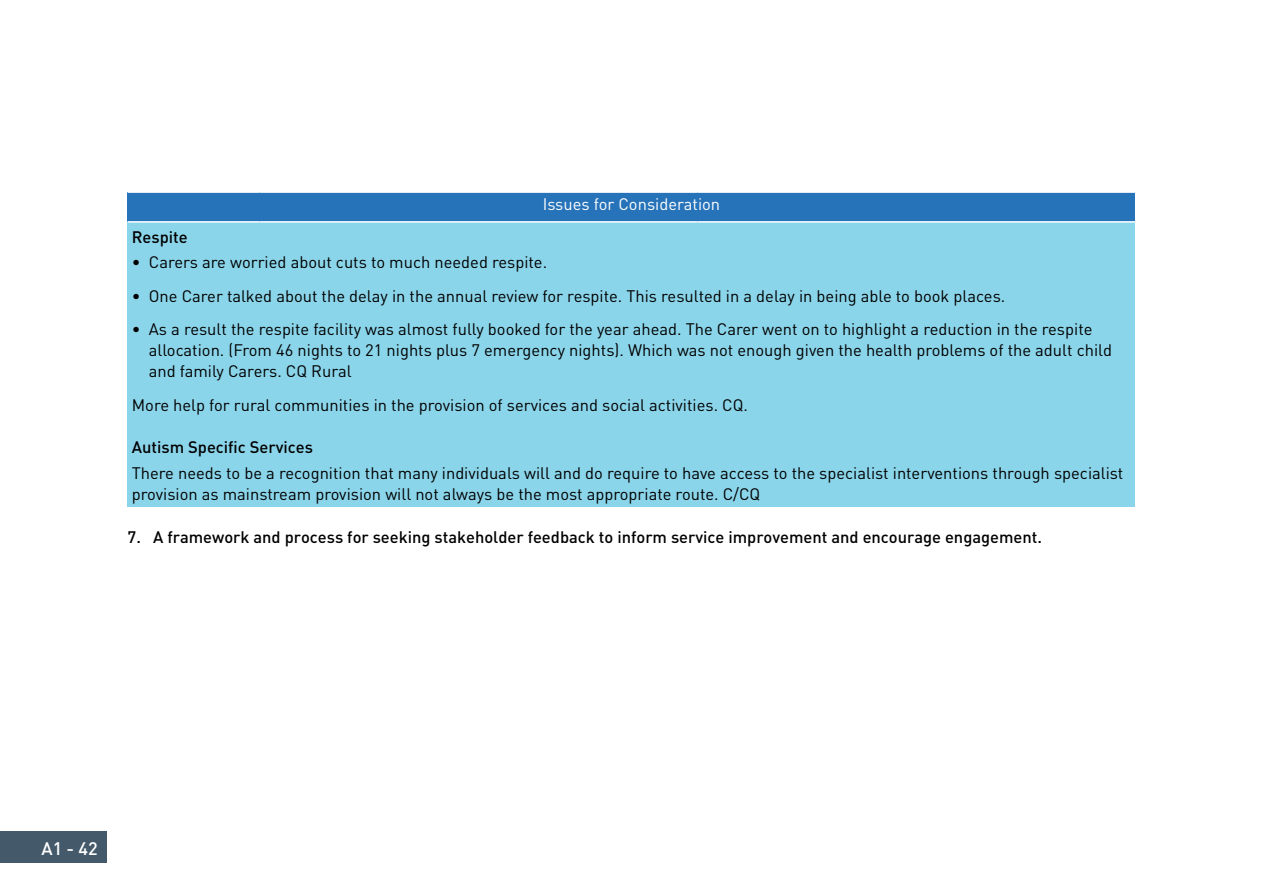
<style>
.page{position:relative;width:1263px;height:893px;background:#fff}
.page>*{position:absolute;margin:0;border:0;box-sizing:border-box;transform-origin:0 0}
.t1{font:500 18px "DIN";color:#fff}
.t2{font:16.5px/21px "DIN";color:#000}
.t3{font:500 16.5px "DIN";color:#000}
.t4{font:16.5px "DIN";color:#fff}
</style>
<div class="page">
<div style="left:128px;top:192px;width:1007px;height:30px;background:#2773ba"></div>
<div style="left:128px;top:222px;width:1007px;height:285px;background:#8bd5ea"></div>
<hr style="left:128px;top:191px;width:131px;height:2px;background:#fff">
<hr style="left:259px;top:191px;width:438px;height:2px;background:#fff">
<hr style="left:697px;top:191px;width:438px;height:2px;background:#fff">
<hr style="left:128px;top:221px;width:131px;height:2px;background:#fff">
<hr style="left:259px;top:221px;width:438px;height:2px;background:#fff">
<hr style="left:697px;top:221px;width:438px;height:2px;background:#fff">
<div style="left:0;top:831px;width:106px;height:32px;background:#445a6a"></div>
<p class="t4" style="left:543px;top:194px;width:179px">Issues for Consideration</p>
<p class="t3" style="left:132px;top:226px;width:57px">Respite</p>
<p class="t2" style="left:132px;top:251px;width:417px">• Carers are worried about cuts to much needed respite.</p>
<p class="t2" style="left:132px;top:285px;width:875px">• One Carer talked about the delay in the annual review for respite. This resulted in a delay in being able to book places.</p>
<p class="t2" style="left:149px;top:319px;width:965px;text-indent:-17px">• As a result the respite facility was almost fully booked for the year ahead. The Carer went on to highlight a reduction in the respite allocation. (From 46 nights to 21 nights plus 7 emergency nights). Which was not enough given the health problems of the adult child and family Carers. CQ Rural</p>
<p class="t2" style="left:132px;top:394px;width:618px">More help for rural communities in the provision of services and social activities. CQ.</p>
<p class="t3" style="left:132px;top:437px;width:183px">Autism Specific Services</p>
<p class="t2" style="left:132px;top:462px;width:993px">There needs to be a recognition that many individuals will and do require to have access to the specialist interventions through specialist provision as mainstream provision will not always be the most appropriate route. C/CQ</p>
<p class="t3" style="left:128px;top:527px;width:916px">7. A framework and process for seeking stakeholder feedback to inform service improvement and encourage engagement.</p>
<p class="t1" style="left:41px;top:837px;width:58px">A1 - 42</p>
</div>
